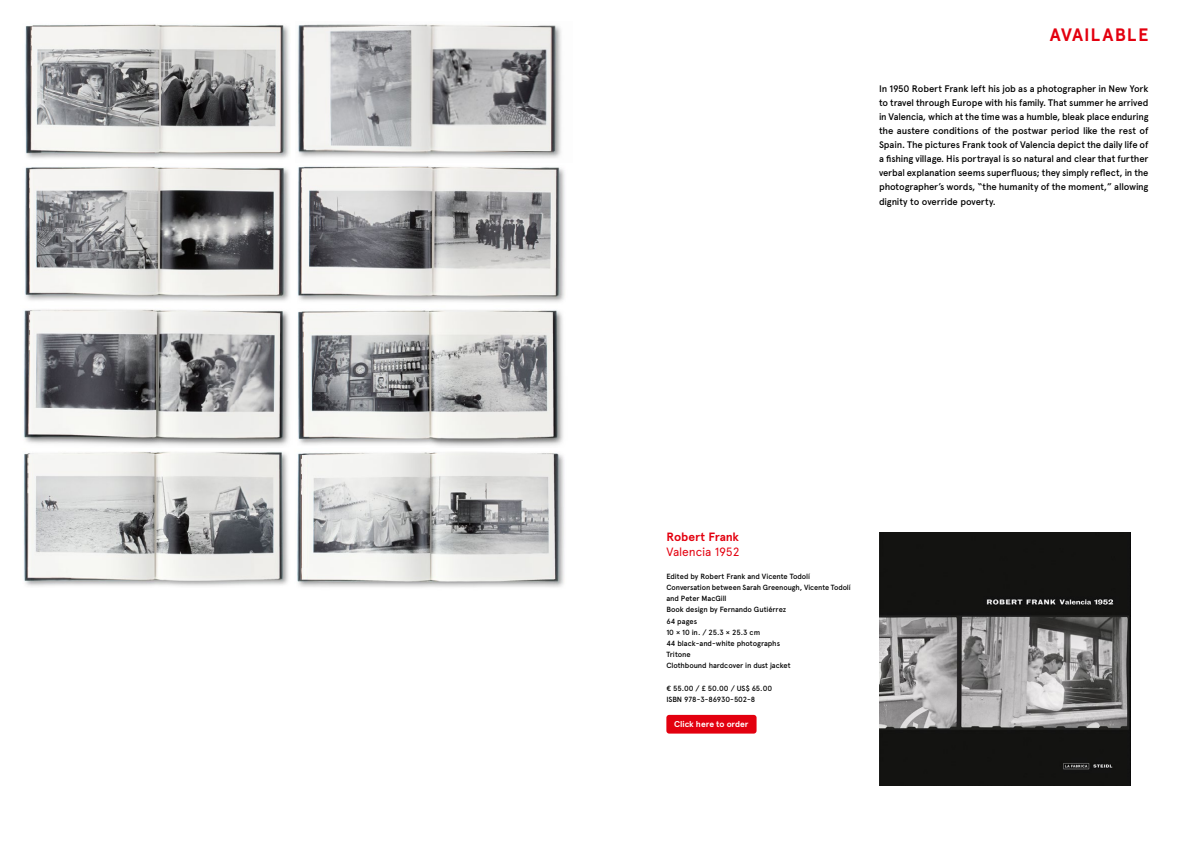
<style>
.page{position:relative;width:1191px;height:842px;background:#fff}
.page>*{position:absolute;margin:0;border:0;box-sizing:border-box;transform-origin:0 0}
.t1{font:700 18px "Apercu Pro";letter-spacing:.06em;color:#e3000f}
.t2{font:12px "Apercu Pro";letter-spacing:-.01em;color:#e3000f}
.t3{font:700 12px "Apercu Pro";letter-spacing:-.005em;color:#e3000f}
.t4{font:500 9.5px/14px "Apercu Pro";letter-spacing:-.015em;color:#000;text-align:justify}
.t5{font:700 8.5px "Apercu Pro";letter-spacing:-.005em;color:#fff}
.t6{font:500 7.5px/11.2px "Apercu Pro";letter-spacing:-.01em;color:#000}
</style>
<div class="page">
<img style="left:879px;top:533px;width:251px;height:252px">
<img style="left:23px;top:24px;width:542px;height:563px">
<div style="left:666px;top:715px;width:90px;height:19px;background:#e3000f;border-radius:3px"></div>
<h1 class="t1" style="left:1049px;top:21px;width:100px">AVAILABLE</h1>
<p class="t4" style="left:879px;top:81px;width:271px">In 1950 Robert Frank left his job as a photographer in New York to travel through Europe with his family. That summer he arrived in Valencia, which at the time was a humble, bleak place enduring the austere conditions of the postwar period like the rest of Spain. The pictures Frank took of Valencia depict the daily life of a fishing village. His portrayal is so natural and clear that further verbal explanation seems superfluous; they simply reflect, in the photographer’s words, “the humanity of the moment,” allowing dignity to override poverty.</p>
<p class="t3" style="left:666px;top:528px;width:74px">Robert Frank</p>
<p class="t2" style="left:666px;top:543px;width:75px">Valencia 1952</p>
<p class="t6" style="left:666px;top:570px;width:186px">Edited by Robert Frank and Vicente Todolí<br>Conversation between Sarah Greenough, Vicente Todolí and Peter MacGill<br>Book design by Fernando Gutiérrez<br>64 pages<br>10 × 10 in. / 25.3 × 25.3 cm<br>44 black-and-white photographs<br>Tritone<br>Clothbound hardcover in dust jacket</p>
<p class="t6" style="left:666px;top:682px;width:107px">€ 55.00 / £ 50.00 / US$ 65.00<br>ISBN 978-3-86930-502-8</p>
<p class="t5" style="left:674px;top:718px;width:76px">Click here to order</p>
</div>
